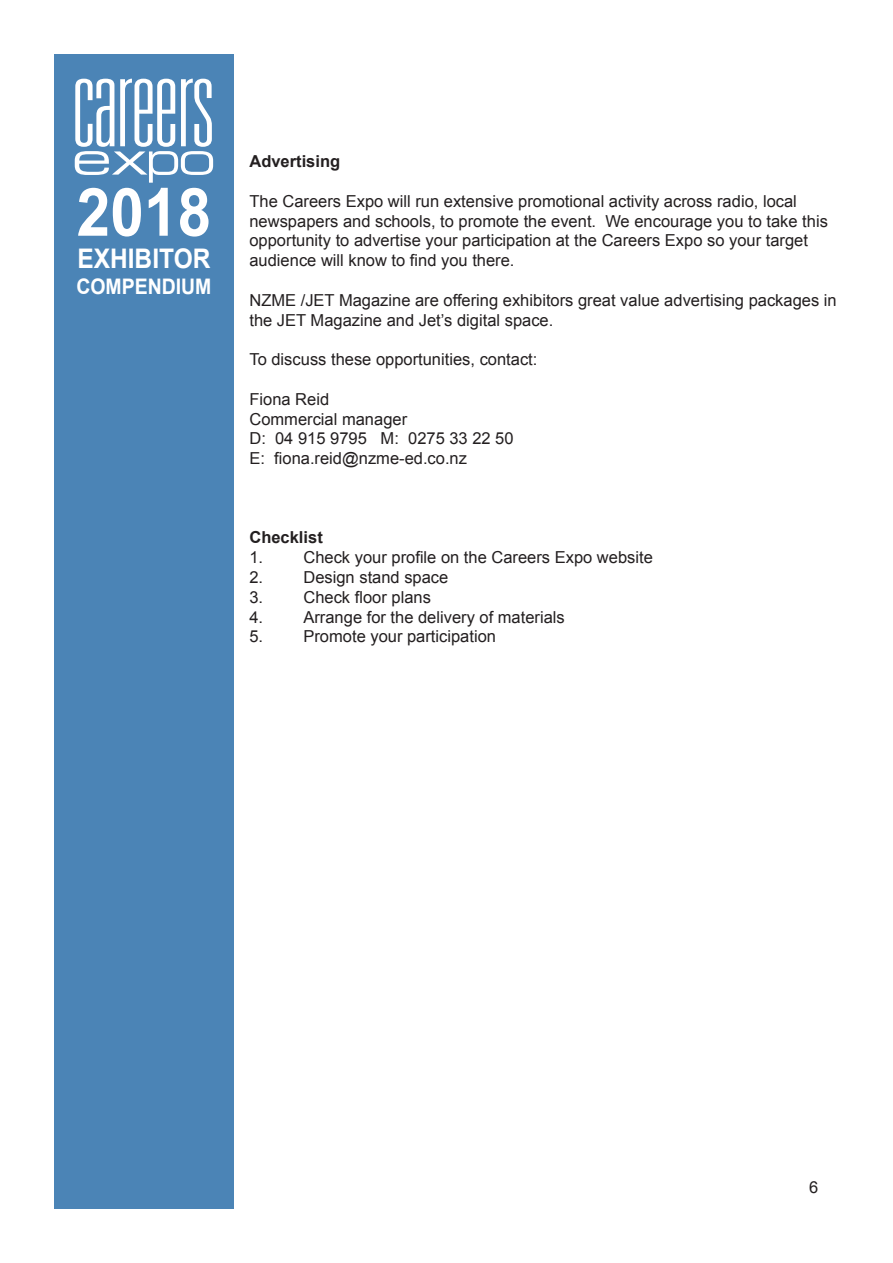
<style>
.page{position:relative;width:893px;height:1263px;background:#fff}
.page>*{position:absolute;margin:0;border:0;box-sizing:border-box;transform-origin:0 0}
.t1{font:700 66.75px "Arial";color:#fff;scale:.91 1}
.t2{font:700 27px "Arial";color:#fff;scale:.91 1}
.t3{font:700 21.45px "Arial";color:#fff;scale:.91 1}
.t4{font:16.5px/19.8px "Arial";color:#231f20}
.t5{font:700 16.5px "Arial";color:#231f20}
</style>
<div class="page">
<div style="left:54px;top:54px;width:180px;height:1155px;background:#4b84b6"></div>
<svg style="left:75px;top:79px;width:138px;height:104px"></svg>
<p class="t1" style="left:77px;top:168px;width:149px">2018</p>
<p class="t2" style="left:77px;top:241px;width:148px">EXHIBITOR</p>
<p class="t3" style="left:76px;top:272px;width:150px">COMPENDIUM</p>
<p class="t5" style="left:249px;top:150px;width:92px">Advertising</p>
<p class="t4" style="left:249px;top:191px;width:580px">The Careers Expo will run extensive promotional activity across radio, local newspapers and schools, to promote the event. We encourage you to take this opportunity to advertise your participation at the Careers Expo so your target audience will know to find you there.</p>
<p class="t4" style="left:249px;top:290px;width:589px">NZME /JET Magazine are offering exhibitors great value advertising packages in the JET Magazine and Jet’s digital space.</p>
<p class="t4" style="left:249px;top:350px;width:289px">To discuss these opportunities, contact:</p>
<p class="t4" style="left:249px;top:389px;width:81px">Fiona Reid</p>
<p class="t4" style="left:249px;top:409px;width:159px">Commercial manager</p>
<p class="t4" style="left:249px;top:429px;width:266px">D: 04 915 9795 M: 0275 33 22 50</p>
<p class="t4" style="left:249px;top:449px;width:219px">E: fiona.reid@nzme-ed.co.nz</p>
<p class="t5" style="left:249px;top:527px;width:75px">Checklist</p>
<p class="t4" style="left:249px;top:548px;width:15px">1.</p>
<p class="t4" style="left:303px;top:548px;width:351px">Check your profile on the Careers Expo website</p>
<p class="t4" style="left:249px;top:567px;width:15px">2.</p>
<p class="t4" style="left:303px;top:567px;width:146px">Design stand space</p>
<p class="t4" style="left:249px;top:587px;width:15px">3.</p>
<p class="t4" style="left:303px;top:587px;width:129px">Check floor plans</p>
<p class="t4" style="left:249px;top:607px;width:15px">4.</p>
<p class="t4" style="left:303px;top:607px;width:263px">Arrange for the delivery of materials</p>
<p class="t4" style="left:249px;top:627px;width:15px">5.</p>
<p class="t4" style="left:303px;top:627px;width:194px">Promote your participation</p>
<p class="t4" style="left:809px;top:1177px;width:11px">6</p>
</div>
